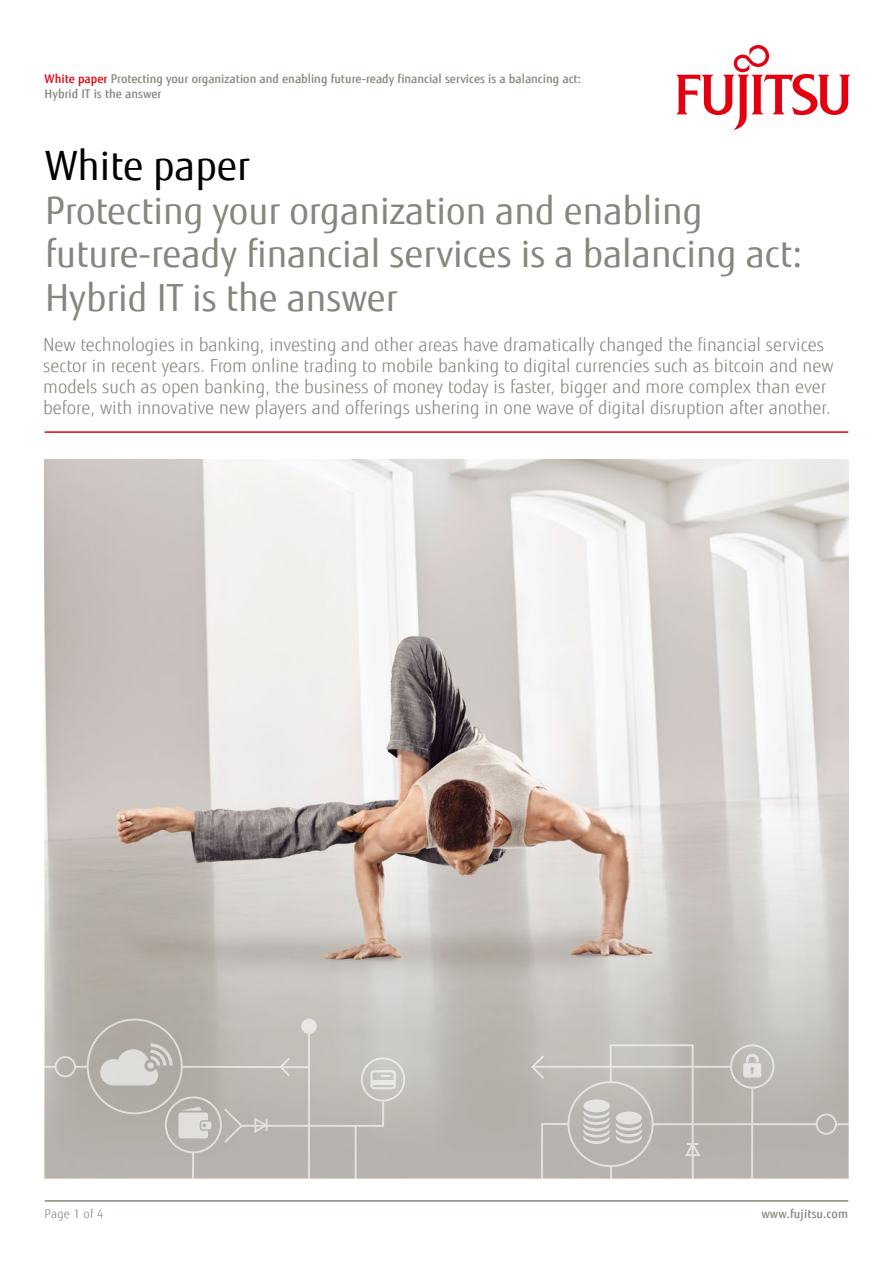
<style>
.page{position:relative;width:893px;height:1263px;background:#fff}
.page>*{position:absolute;margin:0;border:0;box-sizing:border-box;transform-origin:0 0}
.t1{font:40.5px "Fujitsu Sans";color:#000}
.t2{font:37.5px/43.5px "Fujitsu Sans";color:#87867e}
.t3{font:300 18px/21px "Fujitsu Sans";color:#87867e}
.t4{font:500 12px/15px "Fujitsu Sans";color:#87867e}
.t5{font:300 12px "Fujitsu Sans";letter-spacing:.02em;color:#87867e}
.s1{color:#e3000f}
</style>
<div class="page">
<svg style="left:676px;top:45px;width:175px;height:85px"></svg>
<hr style="left:45px;top:431px;width:803px;height:2px;background:#e3000f">
<hr style="left:45px;top:1200px;width:803px;height:2px;background:#87867e">
<img style="left:45px;top:459px;width:803px;height:584px">
<svg style="left:45px;top:711px;width:802px;height:467px;background:#c6bfba"></svg>
<svg style="left:530px;top:1053px;width:16px;height:28px"></svg>
<svg style="left:278px;top:1055px;width:14px;height:23px"></svg>
<hr style="left:182px;top:1066px;width:127px;height:2px;background:#fff">
<hr style="left:533px;top:1066px;width:198px;height:2px;background:#fff">
<svg style="left:76px;top:1066px;width:11px;height:2px"></svg>
<hr style="left:23px;top:1066px;width:32px;height:2px;background:#fff">
<svg style="left:222px;top:1099px;width:163px;height:46px;background:#bbb7b2"></svg>
<hr style="left:192px;top:1152px;width:2px;height:30px;background:#fff">
<hr style="left:308px;top:1032px;width:2px;height:149px;background:#fff">
<hr style="left:355px;top:1125px;width:2px;height:57px;background:#fff">
<svg style="left:370px;top:1070px;width:26px;height:19px"></svg>
<div style="left:372px;top:1080px;width:23px;height:5px;background:#e9e8e7"></div>
<div style="left:361px;top:1057px;width:44px;height:44px;border:2px solid #fff;border-radius:50%"></div>
<svg style="left:301px;top:1018px;width:16px;height:16px"></svg>
<div style="left:55px;top:1056px;width:21px;height:21px;border:2px solid #fff;border-radius:50%"></div>
<svg style="left:531px;top:1122px;width:39px;height:57px;background:#bbb6b1"></svg>
<div style="left:165px;top:1096px;width:57px;height:57px;border:2px solid #fff;border-radius:50%"></div>
<div style="left:87px;top:1019px;width:96px;height:95px;border:2px solid #fff;border-radius:50%"></div>
<svg style="left:179px;top:1107px;width:32px;height:31px"></svg>
<svg style="left:100px;top:1043px;width:73px;height:42px;background:#c9c5c1"></svg>
<svg style="left:583px;top:1043px;width:266px;height:136px;background:#bdb9b4"></svg>
<p class="t4" style="left:45px;top:71px;width:538px"><span class="s1">White paper</span> Protecting your organization and enabling future-ready financial services is a balancing act:<br>Hybrid IT is the answer</p>
<h1 class="t1" style="left:45px;top:141px;width:207px">White paper</h1>
<h2 class="t2" style="left:45px;top:189px;width:759px">Protecting your organization and enabling future-ready financial services is a balancing act:<br>Hybrid IT is the answer</h2>
<p class="t3" style="left:43px;top:334px;width:792px">New technologies in banking, investing and other areas have dramatically changed the financial services sector in recent years. From online trading to mobile banking to digital currencies such as bitcoin and new models such as open banking, the business of money today is faster, bigger and more complex than ever before, with innovative new players and offerings ushering in one wave of digital disruption after another.</p>
<p class="t5" style="left:45px;top:1207px;width:60px">Page 1 of 4</p>
<p class="t4" style="left:761px;top:1207px;width:88px">www.fujitsu.com</p>
</div>
